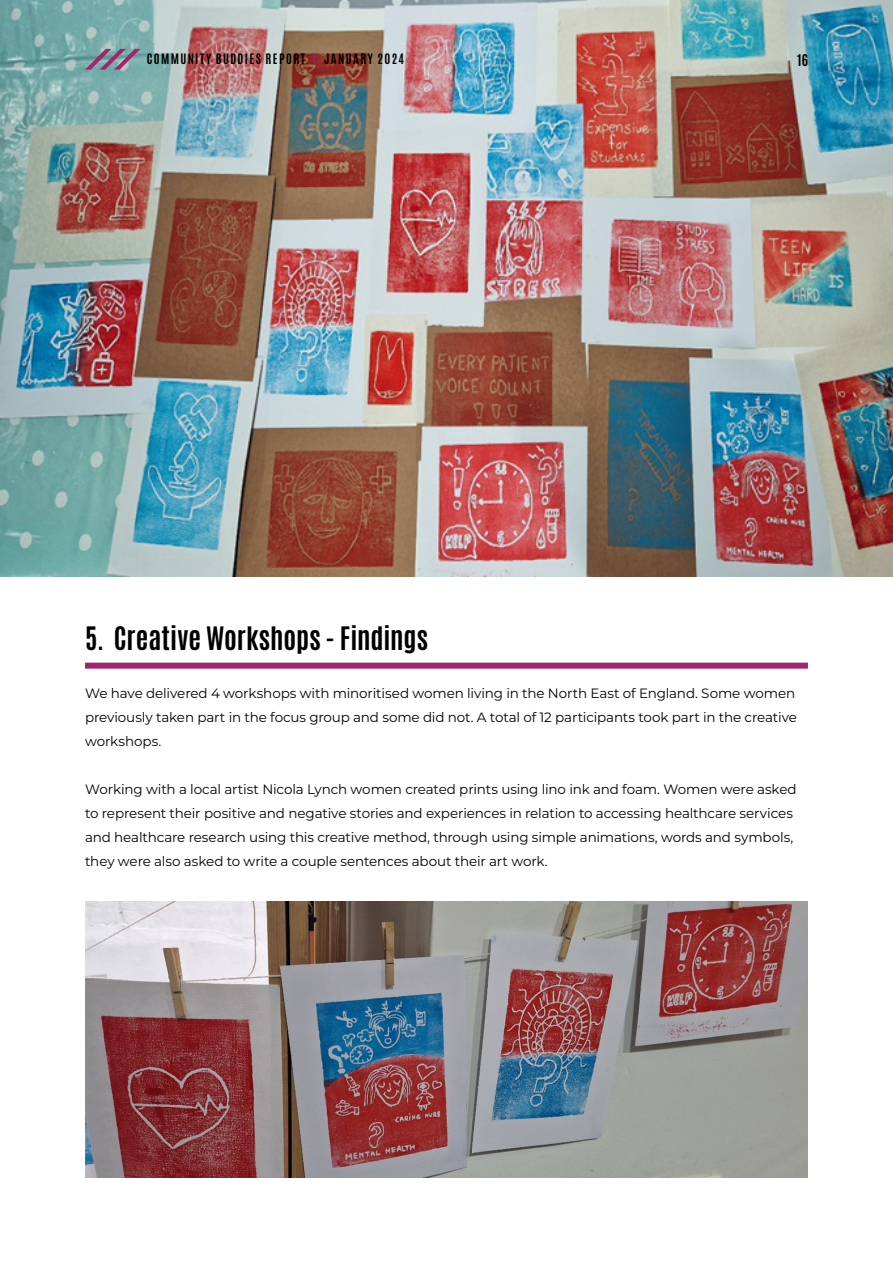
<style>
.page{position:relative;width:893px;height:1263px;background:#fff}
.page>*{position:absolute;margin:0;border:0;box-sizing:border-box;transform-origin:0 0}
.t1{font:700 27px "Antonio";color:#000}
.t2{font:13.5px/24px "Montserrat";letter-spacing:-.01em;color:#000}
.t3{font:700 13.5px "Antonio";color:#000}
.t4{font:700 12px "Antonio";letter-spacing:.115em;color:#000}
.s1{color:#a3246b}
</style>
<div class="page">
<img style="left:0;top:0;width:893px;height:576px">
<div style="left:85px;top:663px;width:723px;height:6px;background:#a3246b"></div>
<img style="left:85px;top:901px;width:723px;height:277px">
<svg style="left:85px;top:49px;width:55px;height:21px"></svg>
<p class="t4" style="left:147px;top:50px;width:259px">COMMUNITY BUDDIES REPORT <span class="s1">|</span> JANUARY 2024</p>
<p class="t3" style="left:797px;top:50px;width:12px">16</p>
<h1 class="t1" style="left:85px;top:618px;width:345px">5. Creative Workshops - Findings</h1>
<p class="t2" style="left:85px;top:681px;width:713px">We have delivered 4 workshops with minoritised women living in the North East of England. Some women previously taken part in the focus group and some did not. A total of 12 participants took part in the creative workshops.</p>
<p class="t2" style="left:85px;top:777px;width:713px">Working with a local artist Nicola Lynch women created prints using lino ink and foam. Women were asked to represent their positive and negative stories and experiences in relation to accessing healthcare services and healthcare research using this creative method, through using simple animations, words and symbols, they were also asked to write a couple sentences about their art work.</p>
</div>
